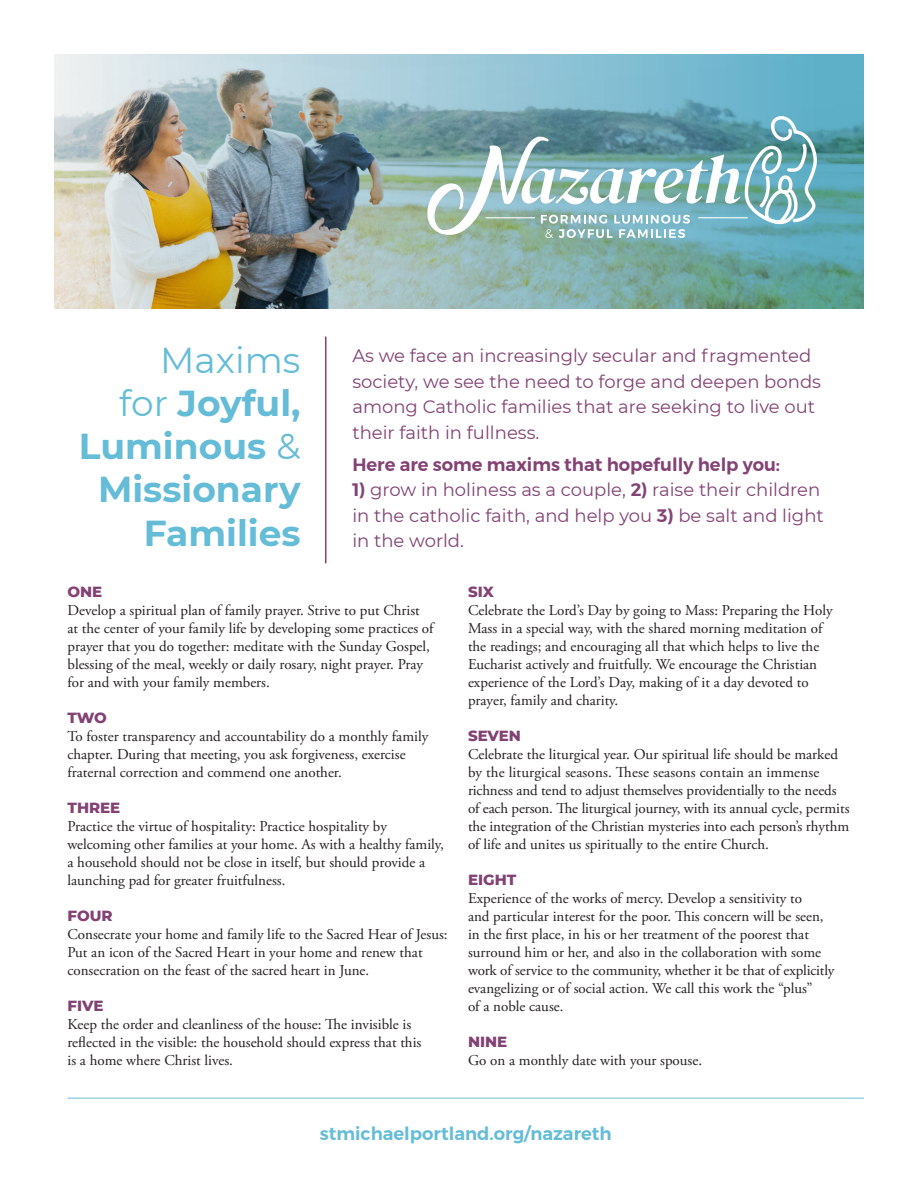
<style>
.page{position:relative;width:918px;height:1188px;background:#fff}
.page>*{position:absolute;margin:0;border:0;box-sizing:border-box;transform-origin:0 0}
.t1{font:700 36px/43.2px "Montserrat";color:#65bcd7;text-align:right}
.t2{font:18px/25.5px "Montserrat";color:#824274}
.t3{font:600 18px "Montserrat";color:#824274}
.t4{font:600 18px "Montserrat";color:#65bcd7}
.t5{font:15px/18px "Adobe Garamond Pro";color:#231f20}
.s1{font-weight:400}
.s2{font-weight:600}
.s3{font-family:"Montserrat";font-weight:800;color:#824274}
</style>
<div class="page">
<img style="left:54px;top:54px;width:810px;height:255px">
<svg style="left:427px;top:116px;width:390px;height:122px"></svg>
<hr style="left:698px;top:217px;width:50px;height:1px;background:#fff">
<hr style="left:486px;top:217px;width:49px;height:1px;background:#fff">
<hr style="left:325px;top:337px;width:1px;height:226px;background:#824274">
<hr style="left:68px;top:1098px;width:796px;height:1px;background:#65bcd7">
<p class="t1" style="left:79px;top:337px;width:223px"><span class="s1">Maxims<br>for</span> Joyful,<br>Luminous <span class="s1">&amp;<br></span>Missionary<br>Families</p>
<p class="t2" style="left:352px;top:342px;width:470px">As we face an increasingly secular and fragmented society, we see the need to forge and deepen bonds among Catholic families that are seeking to live out their faith in fullness.</p>
<p class="t3" style="left:352px;top:450px;width:429px">Here are some maxims that hopefully help you:</p>
<p class="t2" style="left:352px;top:477px;width:473px"><span class="s2">1)</span> grow in holiness as a couple, <span class="s2">2)</span> raise their children in the catholic faith, and help you <span class="s2">3)</span> be salt and light in the world.</p>
<p class="t5" style="left:68px;top:584px;width:368px"><span class="s3">ONE<br></span>Develop a spiritual plan of family prayer. Strive to put Christ at the center of your family life by developing some practices of prayer that you do together: meditate with the Sunday Gospel, blessing of the meal, weekly or daily rosary, night prayer. Pray for and with your family members.</p>
<p class="t5" style="left:68px;top:710px;width:362px"><span class="s3">TWO<br></span>To foster transparency and accountability do a monthly family chapter. During that meeting, you ask forgiveness, exercise fraternal correction and commend one another.</p>
<p class="t5" style="left:68px;top:800px;width:378px"><span class="s3">THREE<br></span>Practice the virtue of hospitality: Practice hospitality by welcoming other families at your home. As with a healthy family, a household should not be close in itself, but should provide a launching pad for greater fruitfulness.</p>
<p class="t5" style="left:68px;top:908px;width:382px"><span class="s3">FOUR<br></span>Consecrate your home and family life to the Sacred Hear of Jesus:<br>Put an icon of the Sacred Heart in your home and renew that consecration on the feast of the sacred heart in June.</p>
<p class="t5" style="left:68px;top:998px;width:355px"><span class="s3">FIVE<br></span>Keep the order and cleanliness of the house: The invisible is reflected in the visible: the household should express that this is a home where Christ lives.</p>
<p class="t5" style="left:468px;top:584px;width:366px"><span class="s3">SIX<br></span>Celebrate the Lord’s Day by going to Mass: Preparing the Holy Mass in a special way, with the shared morning meditation of the readings; and encouraging all that which helps to live the Eucharist actively and fruitfully. We encourage the Christian experience of the Lord’s Day, making of it a day devoted to prayer, family and charity.</p>
<p class="t5" style="left:468px;top:728px;width:383px"><span class="s3">SEVEN<br></span>Celebrate the liturgical year. Our spiritual life should be marked by the liturgical seasons. These seasons contain an immense richness and tend to adjust themselves providentially to the needs of each person. The liturgical journey, with its annual cycle, permits the integration of the Christian mysteries into each person’s rhythm of life and unites us spiritually to the entire Church.</p>
<p class="t5" style="left:468px;top:872px;width:368px"><span class="s3">EIGHT<br></span>Experience of the works of mercy. Develop a sensitivity to<br>and particular interest for the poor. This concern will be seen, in the first place, in his or her treatment of the poorest that surround him or her, and also in the collaboration with some work of service to the community, whether it be that of explicitly evangelizing or of social action. We call this work the “plus”<br>of a noble cause.</p>
<p class="t5" style="left:468px;top:1034px;width:236px"><span class="s3">NINE<br></span>Go on a monthly date with your spouse.</p>
<p class="t4" style="left:320px;top:1119px;width:293px">stmichaelportland.org/nazareth</p>
</div>
